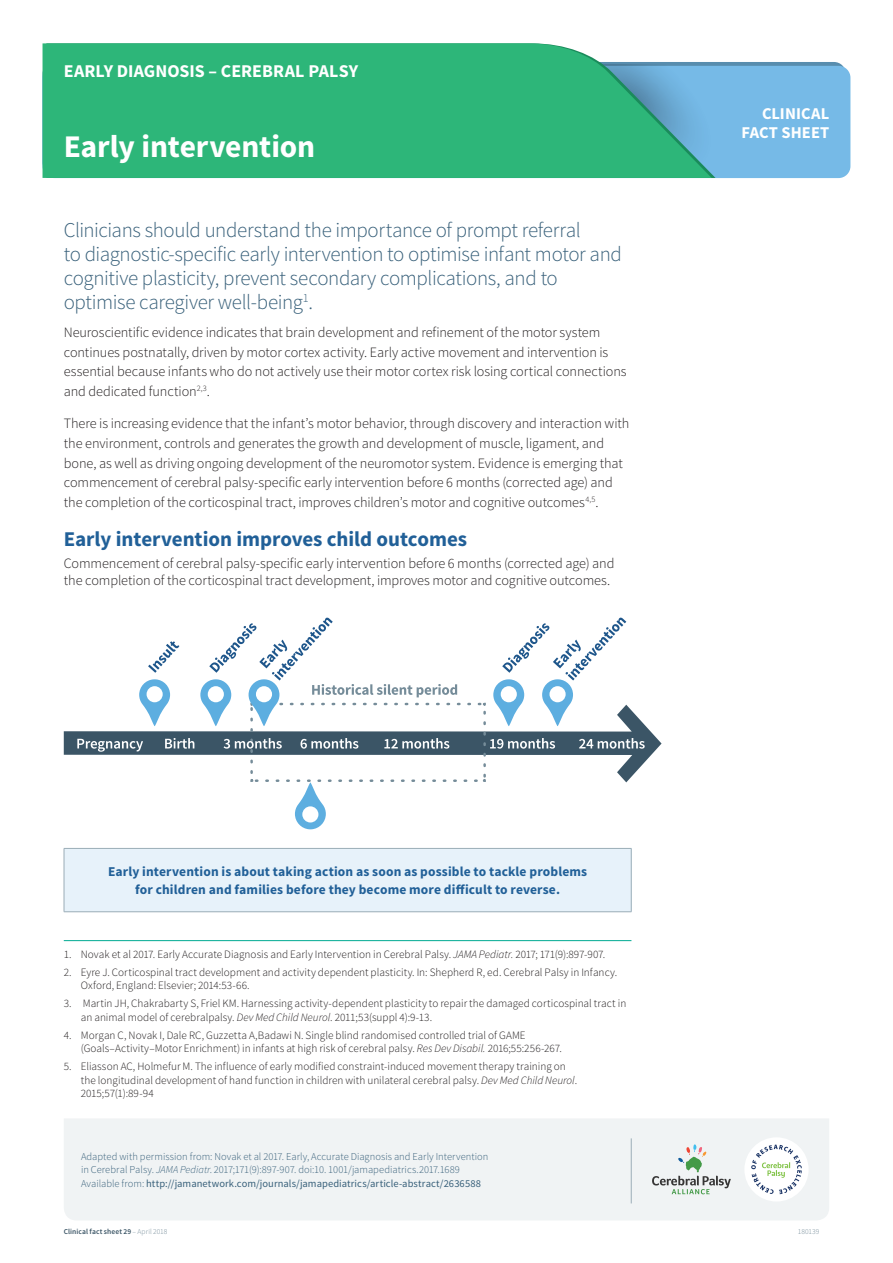
<style>
.page{position:relative;width:893px;height:1263px;background:#fff}
.page>*{position:absolute;margin:0;border:0;box-sizing:border-box;transform-origin:0 0}
.Factsheet_title{font:700 31.5px "Source Sans Pro";letter-spacing:-.005em;color:#fff}
.Intro_para{font:300 21px/24.2px "Source Sans Pro";letter-spacing:-.02em;color:#38607a}
.Subhead_1{font:700 21px "Source Sans Pro";letter-spacing:-.005em;color:#216098}
.t1{font:700 18px "Source Sans Pro";color:#fff}
.t2{font:700 16.5px/19.8px "Source Sans Pro";letter-spacing:.005em;color:#fff;text-align:right}
.Body_text{font:300 14.25px/19.6px "Source Sans Pro";letter-spacing:-.005em;color:#231f20}
.Subhead_3_para_headi{font:700 13.5px/18px "Source Sans Pro";letter-spacing:.01em;color:#216098;text-align:center}
.Footnotes{font:300 11.25px/13.6px "Source Sans Pro";letter-spacing:.005em;color:#231f20}
.Footnotes_first_line{font:300 11.25px "Source Sans Pro";color:#231f20}
.t3{font:300 10.5px/13.5px "Source Sans Pro";letter-spacing:.005em;color:#38607a}
.Factsheet_body_text{font:600 7.5px "Source Sans Pro";letter-spacing:.015em;color:#3b5566}
.t4{font:300 7.5px "Source Sans Pro";letter-spacing:.01em;color:#758c99}
.s1{font-style:italic}
.s2{font-weight:400}
.s3{font-weight:300;color:#758c99}
</style>
<div class="page">
<div style="left:43px;top:66px;width:807px;height:112px;background:#76bae7;border-radius:12px"></div>
<svg style="left:43px;top:43px;width:669px;height:135px;background:#37b682"></svg>
<div style="left:64px;top:1119px;width:765px;height:101px;background:#f0f3f4"></div>
<div style="left:744px;top:1137px;width:65px;height:64px;background:#fff;border-radius:50%"></div>
<svg style="left:751px;top:1145px;width:51px;height:49px"></svg>
<svg style="left:652px;top:1144px;width:79px;height:50px"></svg>
<hr style="left:631px;top:1138px;width:1px;height:65px;background:#9badb7">
<hr style="left:64px;top:940px;width:567px;height:1px;background:#00ab92">
<svg style="left:64px;top:725px;width:598px;height:37px"></svg>
<svg style="left:139px;top:679px;width:31px;height:47px"></svg>
<svg style="left:148px;top:641px;width:31px;height:32px"></svg>
<svg style="left:77px;top:739px;width:66px;height:13px"></svg>
<svg style="left:165px;top:738px;width:29px;height:11px"></svg>
<svg style="left:200px;top:617px;width:445px;height:212px"></svg>
<div style="left:64px;top:848px;width:567px;height:64px;background:#e7f2fa"></div>
<hr style="left:64px;top:848px;width:567px;height:1px;background:#9badb7">
<hr style="left:64px;top:849px;width:1px;height:62px;background:#9badb7">
<hr style="left:631px;top:849px;width:1px;height:62px;background:#9badb7">
<hr style="left:64px;top:911px;width:567px;height:1px;background:#9badb7">
<p class="t1" style="left:64px;top:60px;width:296px">EARLY DIAGNOSIS – CEREBRAL PALSY</p>
<p class="Factsheet_title" style="left:64px;top:127px;width:253px">Early intervention</p>
<p class="Intro_para" style="left:64px;top:218px;width:560px">Clinicians should understand the importance of prompt referral<br>to diagnostic-specific early intervention to optimise infant motor and cognitive plasticity, prevent secondary complications, and to optimise caregiver well-being<sup>1</sup>.</p>
<p class="Body_text" style="left:64px;top:323px;width:564px">Neuroscientific evidence indicates that brain development and refinement of the motor system continues postnatally, driven by motor cortex activity. Early active movement and intervention is essential because infants who do not actively use their motor cortex risk losing cortical connections and dedicated function<sup>2,3</sup>.</p>
<p class="Body_text" style="left:64px;top:414px;width:567px">There is increasing evidence that the infant’s motor behavior, through discovery and interaction with the environment, controls and generates the growth and development of muscle, ligament, and bone, as well as driving ongoing development of the neuromotor system. Evidence is emerging that commencement of cerebral palsy-specific early intervention before 6 months (corrected age) and the completion of the corticospinal tract, improves children’s motor and cognitive outcomes<sup>4,5</sup>.</p>
<p class="Subhead_1" style="left:64px;top:526px;width:405px">Early intervention improves child outcomes</p>
<p class="Body_text" style="left:64px;top:554px;width:552px;line-height:17.2px">Commencement of cerebral palsy-specific early intervention before 6 months (corrected age) and the completion of the corticospinal tract development, improves motor and cognitive outcomes.</p>
<p class="Subhead_3_para_headi" style="left:108px;top:862px;width:481px">Early intervention is about taking action as soon as possible to tackle problems for children and families before they become more difficult to reverse.</p>
<p class="Footnotes_first_line" style="left:64px;top:947px;width:543px">1. Novak et al 2017. Early Accurate Diagnosis and Early Intervention in Cerebral Palsy. <span class="s1">JAMA Pediatr.</span> 2017; 171(9):897-907.</p>
<p class="Footnotes" style="left:81px;top:965px;width:538px;text-indent:-17px">2. Eyre J. Corticospinal tract development and activity dependent plasticity. In: Shepherd R, ed. Cerebral Palsy in Infancy.<br>Oxford, England: Elsevier; 2014:53-66.</p>
<p class="Footnotes" style="left:81px;top:997px;width:547px;text-indent:-17px">3. Martin JH, Chakrabarty S, Friel KM. Harnessing activity-dependent plasticity to repair the damaged corticospinal tract in an animal model of cerebralpalsy. <span class="s1">Dev Med Child Neurol</span>. 2011;53(suppl 4):9-13.</p>
<p class="Footnotes" style="left:81px;top:1028px;width:483px;text-indent:-17px">4. Morgan C, Novak I, Dale RC, Guzzetta A,Badawi N. Single blind randomised controlled trial of GAME (Goals–Activity–Motor Enrichment) in infants at high risk of cerebral palsy. <span class="s1">Res Dev Disabil.</span> 2016;55:256-267.</p>
<p class="Footnotes" style="left:81px;top:1059px;width:498px;text-indent:-17px">5. Eliasson AC, Holmefur M. The influence of early modified constraint-induced movement therapy training on the longitudinal development of hand function in children with unilateral cerebral palsy. <span class="s1">Dev Med Child Neurol</span>.<br>2015;57(1):89-94</p>
<p class="t3" style="left:81px;top:1150px;width:409px">Adapted with permission from: Novak et al 2017. Early, Accurate Diagnosis and Early Intervention in Cerebral Palsy. <span class="s1">JAMA Pediatr</span>. 2017;171(9):897-907. doi:10. 1001/jamapediatrics.2017.1689<br>Available from: <span class="s2">http://jamanetwork.com/journals/jamapediatrics/article-abstract/2636588</span></p>
<p class="Factsheet_body_text" style="left:64px;top:1227px;width:105px">Clinical fact sheet 29 <span class="s3">– April 2018</span></p>
<p class="t2" style="left:741px;top:104px;width:89px">CLINICAL<br>FACT SHEET</p>
<p class="t4" style="left:798px;top:1227px;width:23px">180139</p>
</div>
